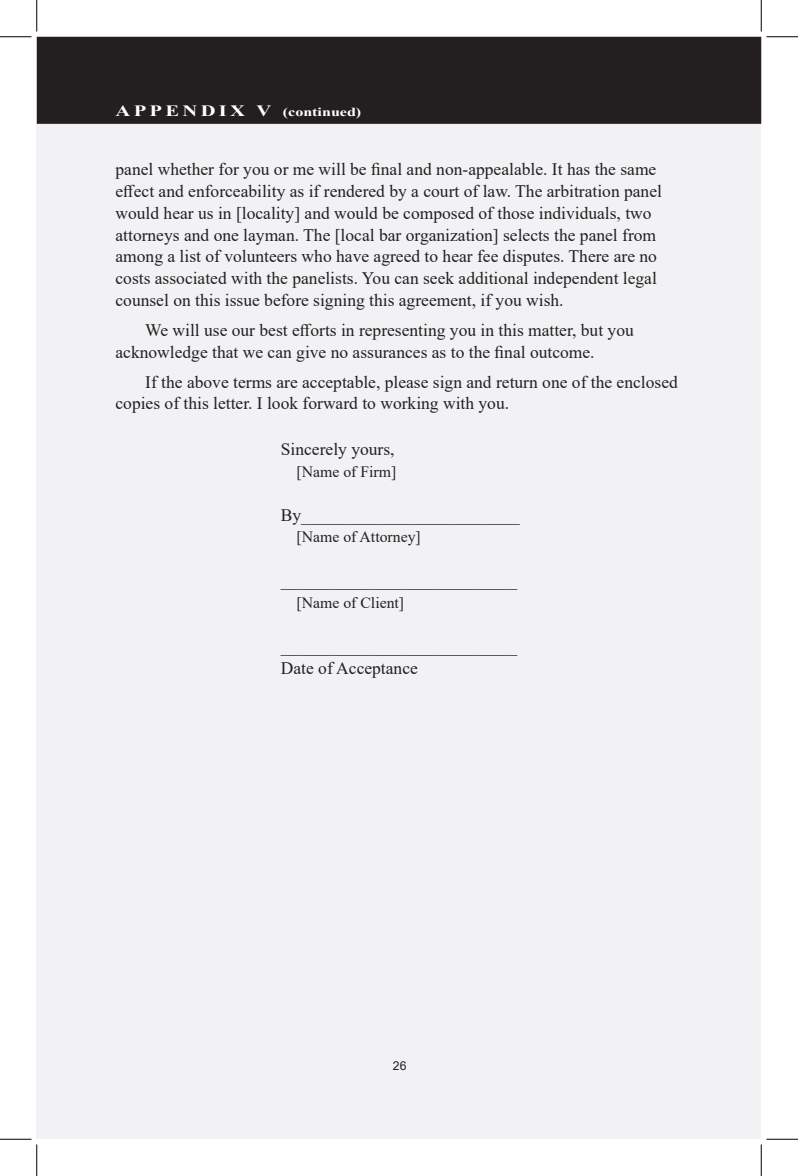
<style>
.page{position:relative;width:798px;height:1176px;background:#fff}
.page>*{position:absolute;margin:0;border:0;box-sizing:border-box;transform-origin:0 0}
.t1{font:17.5px/21.9px "Times New Roman";color:#231f20}
.t2{font:15.75px "Times New Roman";color:#231f20}
.t3{font:700 12.25px "Times New Roman";color:#fff;scale:1.31 1}
.t4{font:12.25px "Arial";color:#231f20}
.s1{font-size:15.75px}
</style>
<div class="page">
<div style="left:37px;top:123px;width:724px;height:1016px;background:#f2f2f4"></div>
<div style="left:38px;top:38px;width:722px;height:85px;background:#231f20"></div>
<div style="left:37px;top:37px;width:724px;height:87px;border:2px solid #231f20"></div>
<hr style="left:0;top:36px;width:32px;height:1px;background:#000">
<hr style="left:766px;top:36px;width:32px;height:1px;background:#000">
<hr style="left:0;top:1139px;width:32px;height:1px;background:#000">
<hr style="left:766px;top:1139px;width:32px;height:1px;background:#000">
<hr style="left:36px;top:0;width:1px;height:32px;background:#000">
<hr style="left:36px;top:1144px;width:1px;height:32px;background:#000">
<hr style="left:761px;top:0;width:1px;height:32px;background:#000">
<hr style="left:761px;top:1144px;width:1px;height:32px;background:#000">
<p class="t3" style="left:116px;top:103px;width:189px"><span class="s1">A P P E N D I X V</span> (continued)</p>
<p class="t1" style="left:116px;top:158px;width:548px">panel whether for you or me will be final and non-appealable. It has the same effect and enforceability as if rendered by a court of law. The arbitration panel would hear us in [locality] and would be composed of those individuals, two attorneys and one layman. The [local bar organization] selects the panel from among a list of volunteers who have agreed to hear fee disputes. There are no costs associated with the panelists. You can seek additional independent legal counsel on this issue before signing this agreement, if you wish.</p>
<p class="t1" style="left:116px;top:319px;width:520px;text-indent:30px">We will use our best efforts in representing you in this matter, but you acknowledge that we can give no assurances as to the final outcome.</p>
<p class="t1" style="left:116px;top:370px;width:564px;text-indent:30px">If the above terms are acceptable, please sign and return one of the enclosed copies of this letter. I look forward to working with you.</p>
<p class="t1" style="left:281px;top:438px;width:115px">Sincerely yours,</p>
<p class="t2" style="left:297px;top:460px;width:101px">[Name of Firm]</p>
<p class="t1" style="left:281px;top:503px;width:241px">By_________________________</p>
<p class="t2" style="left:297px;top:526px;width:126px">[Name of Attorney]</p>
<p class="t1" style="left:281px;top:569px;width:238px">___________________________</p>
<p class="t2" style="left:297px;top:592px;width:109px">[Name of Client]</p>
<p class="t1" style="left:281px;top:634px;width:238px">___________________________<br>Date of Acceptance</p>
<p class="t4" style="left:393px;top:1058px;width:15px">26</p>
</div>
